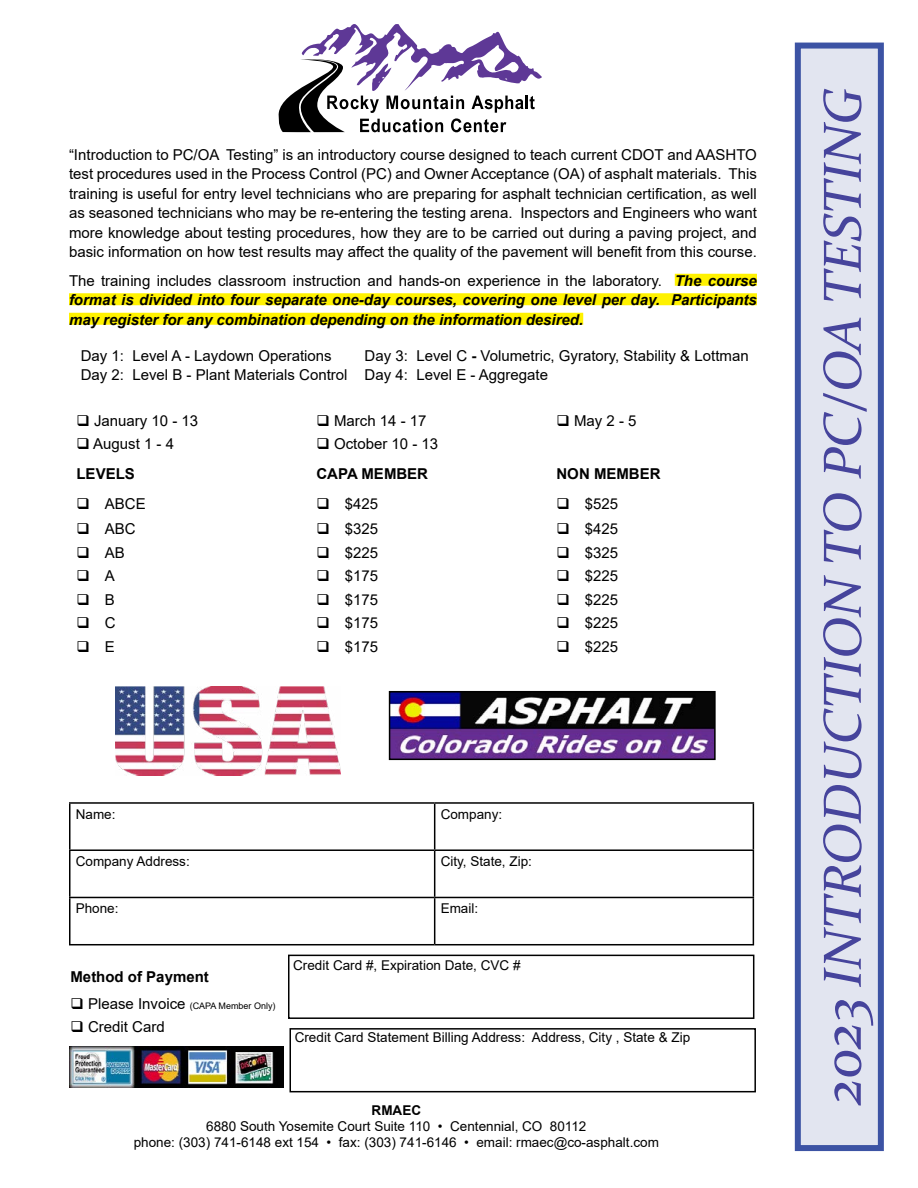
<style>
.page{position:relative;width:918px;height:1188px;background:#fff}
.page>*{position:absolute;margin:0;border:0;box-sizing:border-box;transform-origin:0 0}
.t1{font:italic 54px "Constantia";letter-spacing:-.015em;color:#46449c}
.t2{font:15px/19.5px "Arial";color:#000}
.t3{font:italic 700 15px/19.5px "Arial";color:#000;text-align:justify}
.t4{font:700 15px "Arial";color:#000}
.t5{font:13.5px/16.2px "Arial";color:#000;text-align:center}
.t6{font:700 13.5px "Arial";color:#000}
.t7{font:9px "Arial";color:#000}
.s1{font-weight:400;font-style:normal}
.s2{font-weight:700}
.s3{font-size:15px}
.s4{font-size:57px}
.s5{font-size:55.5px}
</style>
<div class="page">
<div style="left:675px;top:274px;width:82px;height:12px;background:#fff200"></div>
<div style="left:69px;top:293px;width:688px;height:12px;background:#fff200"></div>
<div style="left:69px;top:313px;width:514px;height:12px;background:#fff200"></div>
<hr style="left:69px;top:802px;width:366px;height:2px;background:#000">
<hr style="left:69px;top:804px;width:1px;height:45px;background:#000">
<hr style="left:435px;top:802px;width:319px;height:2px;background:#000">
<hr style="left:434px;top:804px;width:1px;height:45px;background:#000">
<hr style="left:753px;top:804px;width:1px;height:45px;background:#000">
<hr style="left:69px;top:849px;width:366px;height:2px;background:#000">
<hr style="left:69px;top:851px;width:1px;height:46px;background:#000">
<hr style="left:435px;top:849px;width:319px;height:2px;background:#000">
<hr style="left:434px;top:851px;width:1px;height:46px;background:#000">
<hr style="left:753px;top:851px;width:1px;height:46px;background:#000">
<hr style="left:69px;top:897px;width:366px;height:1px;background:#000">
<hr style="left:69px;top:898px;width:1px;height:46px;background:#000">
<hr style="left:435px;top:897px;width:319px;height:1px;background:#000">
<hr style="left:434px;top:898px;width:1px;height:46px;background:#000">
<hr style="left:753px;top:898px;width:1px;height:46px;background:#000">
<hr style="left:69px;top:944px;width:366px;height:1px;background:#000">
<hr style="left:435px;top:944px;width:319px;height:1px;background:#000">
<div style="left:288px;top:955px;width:466px;height:64px;border:2px solid #000"></div>
<div style="left:290px;top:1028px;width:466px;height:64px;border:2px solid #000"></div>
<img style="left:69px;top:1046px;width:215px;height:42px">
<svg style="left:279px;top:24px;width:263px;height:108px"></svg>
<img style="left:392px;top:694px;width:321px;height:63px">
<div style="left:389px;top:691px;width:327px;height:69px;border:2px solid #000"></div>
<div style="left:798px;top:46px;width:83px;height:1102px;background:#e2e5f0"></div>
<div style="left:795px;top:43px;width:89px;height:1108px;border:6px solid #3c53a4"></div>
<img style="left:116px;top:686px;width:224px;height:89px">
<p class="t2" style="left:69px;top:145px;width:689px;text-align:justify">“Introduction to PC/OA Testing” is an introductory course designed to teach current CDOT and AASHTO test procedures used in the Process Control (PC) and Owner Acceptance (OA) of asphalt materials. This training is useful for entry level technicians who are preparing for asphalt technician certification, as well as seasoned technicians who may be re-entering the testing arena. Inspectors and Engineers who want more knowledge about testing procedures, how they are to be carried out during a paving project, and basic information on how test results may affect the quality of the pavement will benefit from this course.</p>
<p class="t3" style="left:69px;top:271px;width:689px"><span class="s1">The training includes classroom instruction and hands-on experience in the laboratory.</span> The course format is divided into four separate one-day courses, covering one level per day. Participants may register for any combination depending on the information desired.</p>
<p class="t2" style="left:81px;top:346px;width:268px">Day 1: Level A - Laydown Operations<br>Day 2: Level B - Plant Materials Control</p>
<p class="t2" style="left:365px;top:346px;width:386px">Day 3: Level C <span class="s2">-</span> Volumetric, Gyratory, Stability &amp; Lottman<br>Day 4: Level E - Aggregate</p>
<p class="t2" style="left:76px;top:410px;width:123px">❑ January 10 - 13</p>
<p class="t2" style="left:316px;top:410px;width:112px">❑ March 14 - 17</p>
<p class="t2" style="left:556px;top:410px;width:82px">❑ May 2 - 5</p>
<p class="t2" style="left:76px;top:434px;width:99px">❑ August 1 - 4</p>
<p class="t2" style="left:316px;top:434px;width:123px">❑ October 10 - 13</p>
<p class="t4" style="left:76px;top:463px;width:60px">LEVELS</p>
<p class="t4" style="left:316px;top:463px;width:113px">CAPA MEMBER</p>
<p class="t4" style="left:556px;top:463px;width:106px">NON MEMBER</p>
<p class="t2" style="left:76px;top:494px;width:71px">❑ ABCE</p>
<p class="t2" style="left:316px;top:494px;width:63px">❑ $425</p>
<p class="t2" style="left:556px;top:494px;width:63px">❑ $525</p>
<p class="t2" style="left:76px;top:519px;width:61px">❑ ABC</p>
<p class="t2" style="left:316px;top:519px;width:63px">❑ $325</p>
<p class="t2" style="left:556px;top:519px;width:63px">❑ $425</p>
<p class="t2" style="left:76px;top:543px;width:50px">❑ AB</p>
<p class="t2" style="left:316px;top:543px;width:63px">❑ $225</p>
<p class="t2" style="left:556px;top:543px;width:63px">❑ $325</p>
<p class="t2" style="left:76px;top:566px;width:40px">❑ A</p>
<p class="t2" style="left:316px;top:566px;width:63px">❑ $175</p>
<p class="t2" style="left:556px;top:566px;width:63px">❑ $225</p>
<p class="t2" style="left:76px;top:590px;width:40px">❑ B</p>
<p class="t2" style="left:316px;top:590px;width:63px">❑ $175</p>
<p class="t2" style="left:556px;top:590px;width:63px">❑ $225</p>
<p class="t2" style="left:76px;top:613px;width:41px">❑ C</p>
<p class="t2" style="left:316px;top:613px;width:63px">❑ $175</p>
<p class="t2" style="left:556px;top:613px;width:63px">❑ $225</p>
<p class="t2" style="left:76px;top:637px;width:40px">❑ E</p>
<p class="t2" style="left:316px;top:637px;width:63px">❑ $175</p>
<p class="t2" style="left:556px;top:637px;width:63px">❑ $225</p>
<p class="t5" style="left:76px;top:806px;width:41px">Name:</p>
<p class="t5" style="left:441px;top:806px;width:63px">Company:</p>
<p class="t5" style="left:76px;top:853px;width:116px">Company Address:</p>
<p class="t5" style="left:441px;top:853px;width:93px">City, State, Zip:</p>
<p class="t5" style="left:76px;top:900px;width:44px">Phone:</p>
<p class="t5" style="left:441px;top:900px;width:39px">Email:</p>
<p class="t4" style="left:70px;top:966px;width:140px">Method of Payment</p>
<p class="t7" style="left:70px;top:999px;width:207px">❑ <span class="s3">Please Invoice</span> (CAPA Member Only)</p>
<p class="t2" style="left:70px;top:1017px;width:96px">❑ Credit Card</p>
<p class="t5" style="left:293px;top:958px;width:229px">Credit Card #, Expiration Date, CVC #</p>
<p class="t5" style="left:295px;top:1029px;width:397px">Credit Card Statement Billing Address: Address, City , State &amp; Zip</p>
<p class="t6" style="left:372px;top:1100px;width:51px">RMAEC</p>
<p class="t5" style="left:134px;top:1118px;width:527px">6880 South Yosemite Court Suite 110 • Centennial, CO 80112<br>phone: (303) 741-6148 ext 154 • fax: (303) 741-6146 • email: rmaec@co-asphalt.com</p>
<h1 class="t1" style="left:806px;top:1105px;width:1019px;rotate:-90deg"><span class="s4">202</span><span class="s5">3</span> INTRODUCTION TO PC/OA TESTING</h1>
</div>
